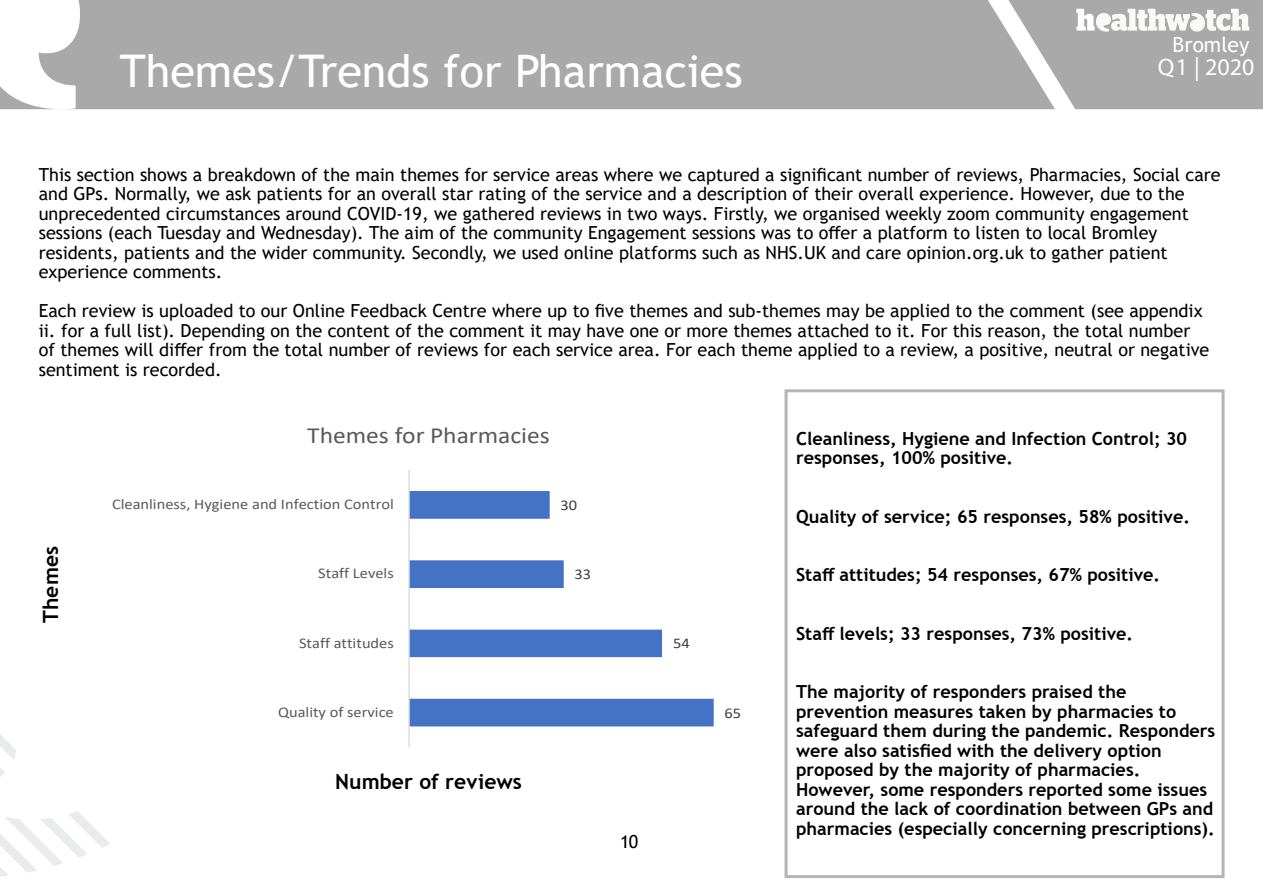
<style>
.page{position:relative;width:1263px;height:893px;background:#fff}
.page>*{position:absolute;margin:0;border:0;box-sizing:border-box;transform-origin:0 0}
.t1{font:45px "Trebuchet MS";color:#fff}
.t2{font:24px "Myriad Pro";color:#fff}
.t3{font:23.1px "Calibri";color:#595959;scale:1.11 1}
.t4{font:700 21px "Trebuchet MS";color:#000}
.t5{font:21px "Trebuchet MS";color:#fff}
.t6{font:18px/19.5px "Trebuchet MS";color:#000}
.t7{font:700 18px/19.5px "Trebuchet MS";color:#000}
.t8{font:14.85px "Calibri";color:#595959;scale:1.11 1}
.t9{font:14.85px "Calibri";color:#404040;scale:1.11 1}
</style>
<div class="page">
<svg style="left:0;top:734px;width:110px;height:143px"></svg>
<div style="left:100px;top:409px;width:645px;height:356px;background:#fff"></div>
<svg style="left:410px;top:491px;width:304px;height:235px"></svg>
<hr style="left:408px;top:470px;width:2px;height:277px;background:#d9d9d9">
<svg style="left:0;top:0;width:1055px;height:110px;background:#afafaf"></svg>
<svg style="left:1008px;top:0;width:255px;height:109px"></svg>
<div style="left:1158px;top:57px;width:99px;height:44px;background:#a9a9a9"></div>
<div style="left:1092px;top:36px;width:157px;height:20px;background:#a9a9a9"></div>
<div style="left:784px;top:389px;width:440px;height:489px;border:3px solid #b5b5b7"></div>
<p class="t5" style="left:1172px;top:31px;width:78px">Bromley</p>
<h1 class="t1" style="left:120px;top:43px;width:624px">Themes/Trends for Pharmacies</h1>
<h2 class="t2" style="left:1158px;top:52px;width:32px">Q1</h2>
<h2 class="t2" style="left:1161px;top:52px;width:94px">Q4| 17</h2>
<h2 class="t2" style="left:1205px;top:52px;width:51px">2020</h2>
<p class="t6" style="left:39px;top:165px;width:1183px">This section shows a breakdown of the main themes for service areas where we captured a significant number of reviews, Pharmacies, Social care and GPs. Normally, we ask patients for an overall star rating of the service and a description of their overall experience. However, due to the unprecedented circumstances around COVID-19, we gathered reviews in two ways. Firstly, we organised weekly zoom community engagement sessions (each Tuesday and Wednesday). The aim of the community Engagement sessions was to offer a platform to listen to local Bromley residents, patients and the wider community. Secondly, we used online platforms such as NHS.UK and care opinion.org.uk to gather patient experience comments.</p>
<p class="t6" style="left:39px;top:301px;width:1172px">Each review is uploaded to our Online Feedback Centre where up to five themes and sub-themes may be applied to the comment (see appendix ii. for a full list). Depending on the content of the comment it may have one or more themes attached to it. For this reason, the total number of themes will differ from the total number of reviews for each service area. For each theme applied to a review, a positive, neutral or negative sentiment is recorded.</p>
<p class="t4" style="left:37px;top:623px;width:78px;rotate:-90deg">Themes</p>
<p class="t3" style="left:307px;top:420px;width:220px">Themes for Pharmacies</p>
<p class="t8" style="left:112px;top:494px;width:255px">Cleanliness, Hygiene and Infection Control</p>
<p class="t9" style="left:561px;top:495px;width:17px">30</p>
<p class="t8" style="left:318px;top:563px;width:70px">Staff Levels</p>
<p class="t9" style="left:575px;top:564px;width:17px">33</p>
<p class="t8" style="left:299px;top:632px;width:87px">Staff attitudes</p>
<p class="t8" style="left:278px;top:702px;width:106px">Quality of service</p>
<p class="t4" style="left:335px;top:769px;width:188px">Number of reviews</p>
<p class="t6" style="left:620px;top:832px;width:20px">10</p>
<p class="t9" style="left:673px;top:633px;width:17px">54</p>
<p class="t9" style="left:724px;top:702px;width:17px">65</p>
<p class="t7" style="left:796px;top:428px;width:393px">Cleanliness, Hygiene and Infection Control; 30 responses, 100% positive.</p>
<p class="t7" style="left:796px;top:506px;width:395px">Quality of service; 65 responses, 58% positive.</p>
<p class="t7" style="left:796px;top:565px;width:366px">Staff attitudes; 54 responses, 67% positive.</p>
<p class="t7" style="left:796px;top:623px;width:339px">Staff levels; 33 responses, 73% positive.</p>
<p class="t7" style="left:796px;top:682px;width:421px">The majority of responders praised the prevention measures taken by pharmacies to safeguard them during the pandemic. Responders were also satisfied with the delivery option proposed by the majority of pharmacies.<br>However, some responders reported some issues around the lack of coordination between GPs and pharmacies (especially concerning prescriptions).</p>
</div>
